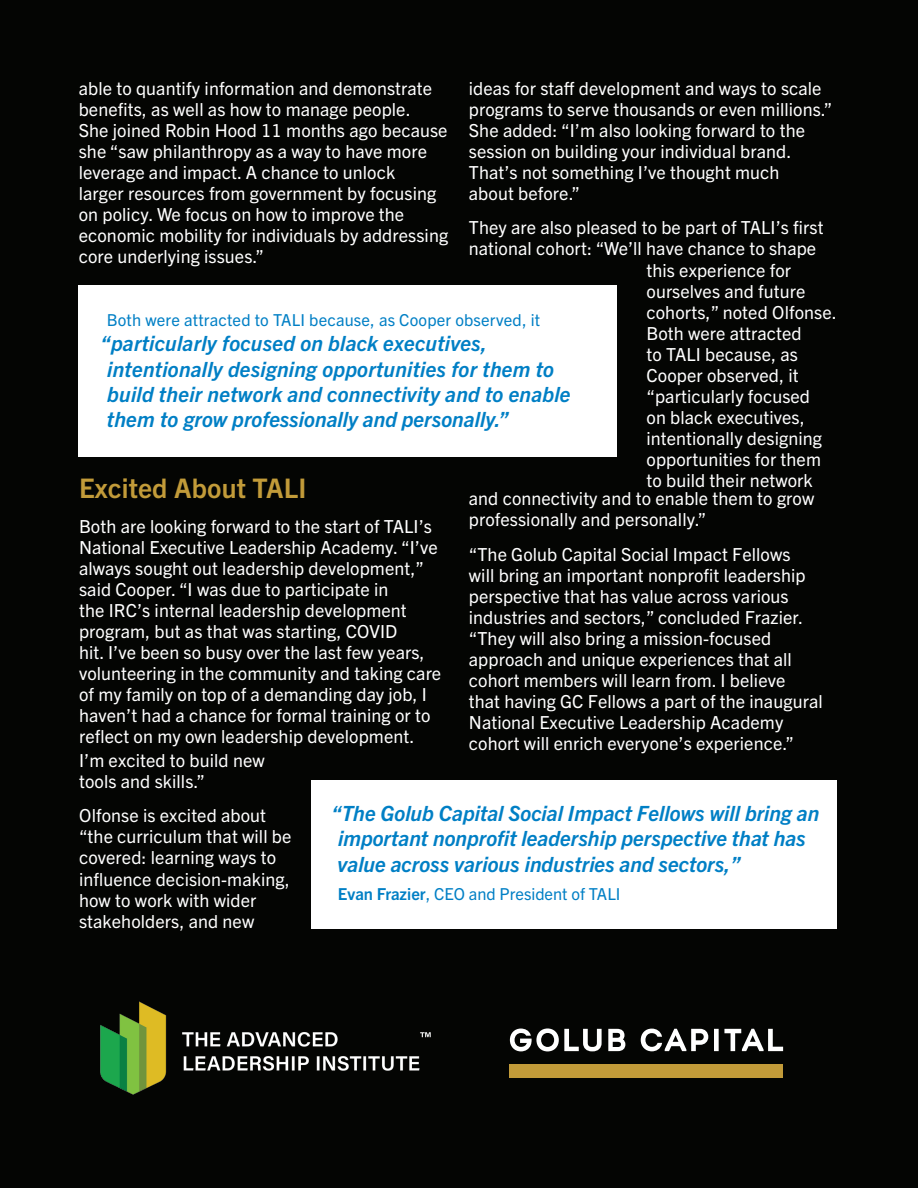
<style>
.page{position:relative;width:918px;height:1188px;background:#040503}
.page>*{position:absolute;margin:0;border:0;box-sizing:border-box;transform-origin:0 0}
.t1{font:700 27px "Trade Gothic Next LT Pro";letter-spacing:.005em;color:#c29b39}
.t2{font:italic 700 21px/25.2px "Trade Gothic Next LT Pro";color:#007fc5}
.t3{font:18px/21px "Trade Gothic Next LT Pro";letter-spacing:.005em;color:#fff}
.t4{font:16.5px "Trade Gothic Next LT Pro";letter-spacing:.01em;color:#007fc5}
.s1{font-weight:700}
</style>
<div class="page">
<div style="left:78px;top:285px;width:539px;height:171px;background:#fff"></div>
<div style="left:312px;top:780px;width:525px;height:148px;background:#fff"></div>
<div style="left:510px;top:1065px;width:273px;height:13px;background:#c29b39"></div>
<svg style="left:608px;top:1029px;width:17px;height:22px"></svg>
<svg style="left:510px;top:1028px;width:92px;height:23px"></svg>
<div style="left:714px;top:1029px;width:5px;height:22px;background:#fff"></div>
<svg style="left:724px;top:1029px;width:59px;height:22px"></svg>
<svg style="left:641px;top:1029px;width:67px;height:22px"></svg>
<img style="left:100px;top:1001px;width:331px;height:94px">
<p class="t3" style="left:79px;top:76px;width:371px">able to quantify information and demonstrate benefits, as well as how to manage people.<br>She joined Robin Hood 11 months ago because she “saw philanthropy as a way to have more leverage and impact. A chance to unlock<br>larger resources from government by focusing on policy. We focus on how to improve the economic mobility for individuals by addressing core underlying issues.”</p>
<p class="t3" style="left:469px;top:76px;width:365px">ideas for staff development and ways to scale programs to serve thousands or even millions.” She added: “I’m also looking forward to the session on building your individual brand.<br>That’s not something I’ve thought much<br>about before.”</p>
<p class="t3" style="left:469px;top:216px;width:356px">They are also pleased to be part of TALI’s first</p>
<p class="t3" style="left:469px;top:237px;width:349px">national cohort: “We’ll have chance to shape</p>
<p class="t3" style="left:646px;top:258px;width:146px">this experience for</p>
<p class="t3" style="left:646px;top:279px;width:160px">ourselves and future</p>
<p class="t3" style="left:646px;top:300px;width:192px">cohorts,” noted Olfonse.</p>
<p class="t3" style="left:646px;top:321px;width:157px">Both were attracted</p>
<p class="t3" style="left:646px;top:342px;width:153px">to TALI because, as</p>
<p class="t3" style="left:646px;top:363px;width:154px">Cooper observed, it</p>
<p class="t3" style="left:646px;top:384px;width:165px">“particularly focused</p>
<p class="t3" style="left:646px;top:405px;width:160px">on black executives,</p>
<p class="t3" style="left:646px;top:426px;width:177px">intentionally designing</p>
<p class="t3" style="left:646px;top:447px;width:176px">opportunities for them</p>
<p class="t3" style="left:646px;top:468px;width:168px">to build their network</p>
<p class="t3" style="left:469px;top:487px;width:347px">and connectivity and to enable them to grow professionally and personally.”</p>
<p class="t3" style="left:469px;top:543px;width:355px">“The Golub Capital Social Impact Fellows<br>will bring an important nonprofit leadership perspective that has value across various industries and sectors,” concluded Frazier. “They will also bring a mission-focused approach and unique experiences that all cohort members will learn from. I believe<br>that having GC Fellows a part of the inaugural National Executive Leadership Academy cohort will enrich everyone’s experience.”</p>
<p class="t4" style="left:107px;top:309px;width:435px">Both were attracted to TALI because, as Cooper observed, it</p>
<p class="t2" style="left:101px;top:330px;width:472px">“particularly focused on black executives, intentionally designing opportunities for them to build their network and connectivity and to enable them to grow professionally and personally.”</p>
<h1 class="t1" style="left:79px;top:470px;width:229px">Excited About TALI</h1>
<p class="t3" style="left:79px;top:515px;width:364px">Both are looking forward to the start of TALI’s National Executive Leadership Academy. “I’ve always sought out leadership development,” said Cooper. “I was due to participate in<br>the IRC’s internal leadership development program, but as that was starting, COVID<br>hit. I’ve been so busy over the last few years, volunteering in the community and taking care of my family on top of a demanding day job, I haven’t had a chance for formal training or to reflect on my own leadership development.</p>
<p class="t3" style="left:79px;top:749px;width:187px">I’m excited to build new tools and skills.”</p>
<p class="t3" style="left:79px;top:804px;width:214px">Olfonse is excited about “the curriculum that will be covered: learning ways to influence decision-making, how to work with wider stakeholders, and new</p>
<p class="t2" style="left:331px;top:800px;width:489px">“The Golub Capital Social Impact Fellows will bring an important nonprofit leadership perspective that has value across various industries and sectors,”</p>
<p class="t4" style="left:338px;top:883px;width:284px"><span class="s1">Evan Frazier</span>, CEO and President of TALI</p>
</div>
